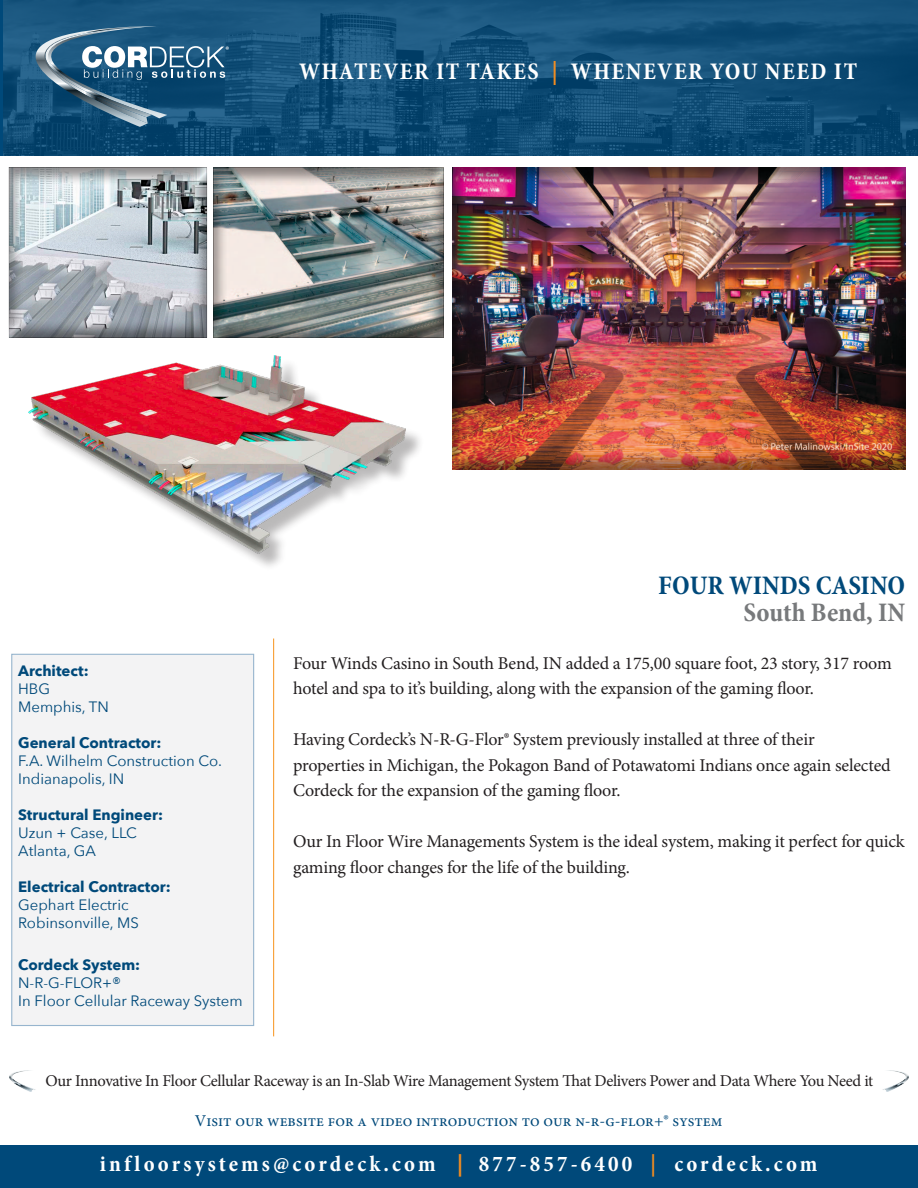
<style>
.page{position:relative;width:918px;height:1188px;background:#fff}
.page>*{position:absolute;margin:0;border:0;box-sizing:border-box;transform-origin:0 0}
.t1{font:700 condensed 27px "Minion Pro";color:#00497a}
.t2{font:700 condensed 27px "Minion Pro";color:#77797b}
.t3{font:700 condensed 24px "Minion Pro";letter-spacing:.06em;color:#fff}
.t4{font:700 condensed 22.5px "Minion Pro";letter-spacing:.14em;color:#fff}
.t5{font:18px/25.5px "Minion Pro";letter-spacing:-.015em;color:#231f20}
.t6{font:16.5px "Minion Pro";letter-spacing:-.035em;color:#231f20}
.t7{font:16.5px "Minion Pro";color:#00497a}
.t8{font:15px/18px "Avenir Next";color:#00497a}
.t9{font:700 15px "Avenir Next";color:#00497a}
.s1{color:#f18c21}
</style>
<div class="page">
<div style="left:0;top:1146px;width:918px;height:42px;background:#00497a"></div>
<div style="left:11px;top:654px;width:243px;height:372px;background:#f3f3f4"></div>
<hr style="left:273px;top:639px;width:1px;height:397px;background:#f7941d">
<img style="left:3px;top:0;width:915px;height:156px">
<svg style="left:0;top:26px;width:229px;height:101px"></svg>
<div style="left:211px;top:167px;width:234px;height:171px;background:#231f20;opacity:.5"></div>
<img style="left:28px;top:355px;width:378px;height:198px">
<img style="left:10px;top:1071px;width:26px;height:20px">
<img style="left:882px;top:1071px;width:27px;height:20px">
<div style="left:8px;top:166px;width:200px;height:173px;background:#231f20;opacity:.5"></div>
<div style="left:451px;top:167px;width:456px;height:303px;background:#231f20;opacity:.5"></div>
<h2 class="t3" style="left:299px;top:55px;width:560px">WHATEVER IT TAKES <span class="s1">|</span> WHENEVER YOU NEED IT</h2>
<p class="t9" style="left:18px;top:658px;width:72px">Architect:</p>
<p class="t8" style="left:18px;top:679px;width:92px">HBG<br>Memphis, TN</p>
<p class="t9" style="left:18px;top:730px;width:145px">General Contractor:</p>
<p class="t8" style="left:18px;top:751px;width:205px">F.A. Wilhelm Construction Co.<br>Indianapolis, IN</p>
<p class="t9" style="left:18px;top:802px;width:146px">Structural Engineer:</p>
<p class="t8" style="left:18px;top:823px;width:120px">Uzun + Case, LLC<br>Atlanta, GA</p>
<p class="t9" style="left:18px;top:874px;width:154px">Electrical Contractor:</p>
<p class="t8" style="left:18px;top:895px;width:122px">Gephart Electric<br>Robinsonville, MS</p>
<p class="t9" style="left:18px;top:952px;width:124px">Cordeck System:</p>
<p class="t8" style="left:18px;top:973px;width:226px">N-R-G-FLOR+®<br>In Floor Cellular Raceway System</p>
<h1 class="t1" style="left:658px;top:567px;width:248px">FOUR WINDS CASINO</h1>
<h1 class="t2" style="left:744px;top:594px;width:163px">South Bend, IN</h1>
<p class="t5" style="left:293px;top:650px;width:600px">Four Winds Casino in South Bend, IN added a 175,00 square foot, 23 story, 317 room hotel and spa to it’s building, along with the expansion of the gaming floor.</p>
<p class="t5" style="left:293px;top:727px;width:599px">Having Cordeck’s N-R-G-Flor® System previously installed at three of their properties in Michigan, the Pokagon Band of Potawatomi Indians once again selected<br>Cordeck for the expansion of the gaming floor.</p>
<p class="t5" style="left:293px;top:829px;width:613px">Our In Floor Wire Managements System is the ideal system, making it perfect for quick gaming floor changes for the life of the building.</p>
<p class="t6" style="left:45px;top:1069px;width:829px">Our Innovative In Floor Cellular Raceway is an In-Slab Wire Management System That Delivers Power and Data Where You Need it</p>
<p class="t7" style="left:195px;top:1109px;width:529px">Visit our website for a video introduction to our n-r-g-flor+® system</p>
<p class="t4" style="left:100px;top:1148px;width:719px">infloorsystems@cordeck.com <span class="s1">|</span> 877-857-6400 <span class="s1">|</span> cordeck.com</p>
</div>
